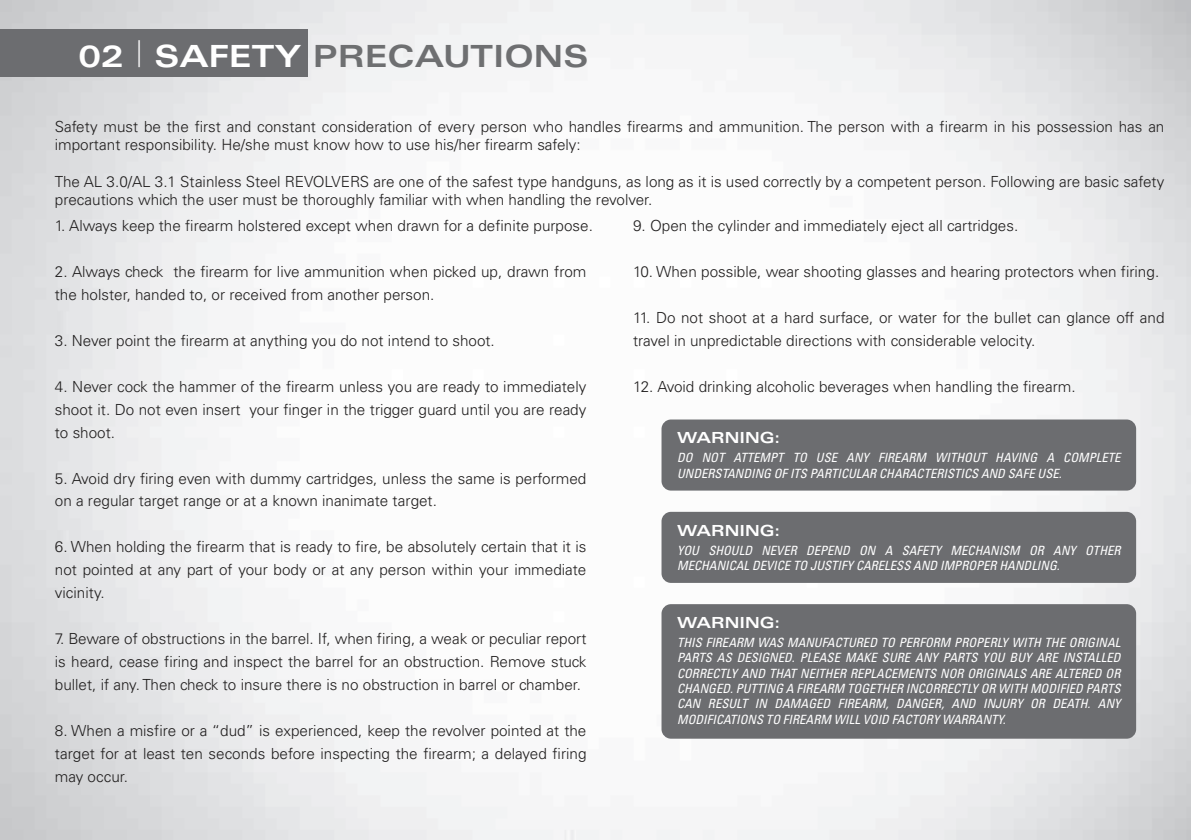
<style>
.page{position:relative;width:1191px;height:840px;background:#fff}
.page>*{position:absolute;margin:0;border:0;box-sizing:border-box;transform-origin:0 0}
.t1{font:700 expanded 30.6px "Univers";color:#6e6f71}
.t2{font:300 15.2px/22.8px "Univers";color:#201e1e}
.t3{font:700 expanded 15.2px "Univers";color:#fff}
.t4{font:italic condensed 12.8px/15.2px "Univers";color:#fff}
.s1{color:#fff}
.s2{font-weight:100;font-stretch:ultra-condensed;font-size:36.8px;color:#fff}
</style>
<div class="page">
<div style="left:0;top:29px;width:307px;height:47px;background:#6c6d70"></div>
<div style="left:661px;top:419px;width:475px;height:71px;background:#6c6d70;border-radius:9px"></div>
<div style="left:661px;top:511px;width:475px;height:71px;background:#6c6d70;border-radius:9px"></div>
<div style="left:661px;top:603px;width:475px;height:135px;background:#6c6d70;border-radius:9px"></div>
<h1 class="t1" style="left:79px;top:38px;width:511px"><span class="s1">02</span> <span class="s2">|</span> <span class="s1">SAFETY</span> PRECAUTIONS</h1>
<p class="t2" style="left:55px;top:117px;width:1111px;line-height:18.4px">Safety must be the first and constant consideration of every person who handles firearms and ammunition. The person with a firearm in his possession has an important responsibility. He/she must know how to use his/her firearm safely:</p>
<p class="t2" style="left:55px;top:172px;width:1111px;line-height:18.4px">The AL 3.0/AL 3.1 Stainless Steel REVOLVERS are one of the safest type handguns, as long as it is used correctly by a competent person. Following are basic safety precautions which the user must be thoroughly familiar with when handling the revolver.</p>
<p class="t2" style="left:55px;top:214px;width:539px">1. Always keep the firearm holstered except when drawn for a definite purpose.</p>
<p class="t2" style="left:55px;top:260px;width:533px">2. Always check the firearm for live ammunition when picked up, drawn from the holster, handed to, or received from another person.</p>
<p class="t2" style="left:55px;top:329px;width:441px">3. Never point the firearm at anything you do not intend to shoot.</p>
<p class="t2" style="left:55px;top:375px;width:533px;text-align:justify">4. Never cock the hammer of the firearm unless you are ready to immediately shoot it. Do not even insert your finger in the trigger guard until you are ready to shoot.</p>
<p class="t2" style="left:55px;top:466px;width:533px">5. Avoid dry firing even with dummy cartridges, unless the same is performed on a regular target range or at a known inanimate target.</p>
<p class="t2" style="left:55px;top:535px;width:533px;text-align:justify">6. When holding the firearm that is ready to fire, be absolutely certain that it is not pointed at any part of your body or at any person within your immediate vicinity.</p>
<p class="t2" style="left:55px;top:627px;width:533px;text-align:justify">7. Beware of obstructions in the barrel. If, when firing, a weak or peculiar report is heard, cease firing and inspect the barrel for an obstruction. Remove stuck bullet, if any. Then check to insure there is no obstruction in barrel or chamber.</p>
<p class="t2" style="left:55px;top:718px;width:533px;text-align:justify">8. When a misfire or a “dud” is experienced, keep the revolver pointed at the target for at least ten seconds before inspecting the firearm; a delayed firing may occur.</p>
<p class="t2" style="left:633px;top:214px;width:387px">9. Open the cylinder and immediately eject all cartridges.</p>
<p class="t2" style="left:633px;top:260px;width:528px">10. When possible, wear shooting glasses and hearing protectors when firing.</p>
<p class="t2" style="left:633px;top:306px;width:533px">11. Do not shoot at a hard surface, or water for the bullet can glance off and travel in unpredictable directions with considerable velocity.</p>
<p class="t2" style="left:633px;top:375px;width:444px">12. Avoid drinking alcoholic beverages when handling the firearm.</p>
<p class="t3" style="left:677px;top:429px;width:105px">WARNING:</p>
<p class="t4" style="left:677px;top:450px;width:445px">DO NOT ATTEMPT TO USE ANY FIREARM WITHOUT HAVING A COMPLETE<br>UNDERSTANDING OF ITS PARTICULAR CHARACTERISTICS AND SAFE USE.</p>
<p class="t3" style="left:677px;top:521px;width:105px">WARNING:</p>
<p class="t4" style="left:677px;top:542px;width:445px">YOU SHOULD NEVER DEPEND ON A SAFETY MECHANISM OR ANY OTHER<br>MECHANICAL DEVICE TO JUSTIFY CARELESS AND IMPROPER HANDLING.</p>
<p class="t3" style="left:677px;top:613px;width:105px">WARNING:</p>
<p class="t4" style="left:677px;top:634px;width:445px;text-align:justify">THIS FIREARM WAS MANUFACTURED TO PERFORM PROPERLY WITH THE ORIGINAL PARTS AS DESIGNED. PLEASE MAKE SURE ANY PARTS YOU BUY ARE INSTALLED CORRECTLY AND THAT NEITHER REPLACEMENTS NOR ORIGINALS ARE ALTERED OR CHANGED. PUTTING A FIREARM TOGETHER INCORRECTLY OR WITH MODIFIED PARTS CAN RESULT IN DAMAGED FIREARM, DANGER, AND INJURY OR DEATH. ANY MODIFICATIONS TO FIREARM WILL VOID FACTORY WARRANTY.</p>
</div>
